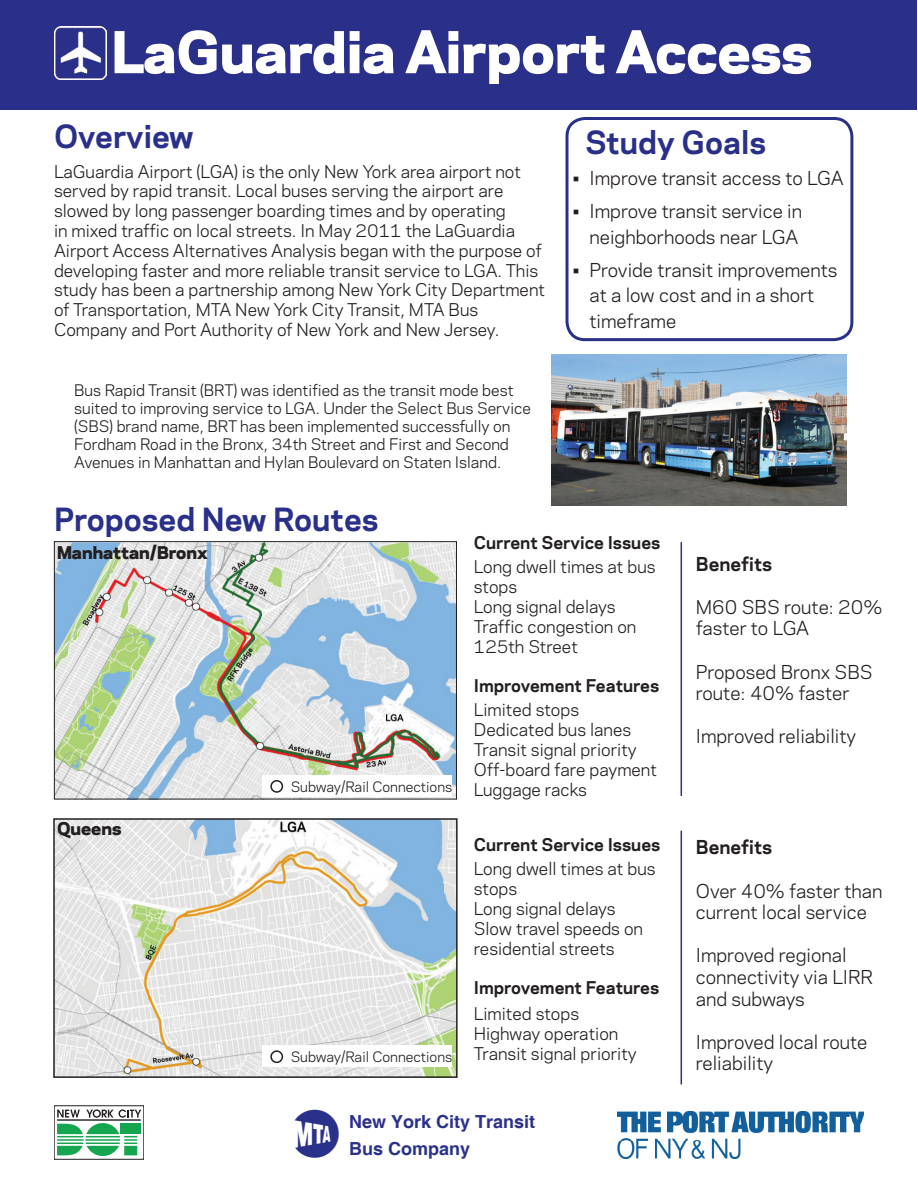
<style>
.page{position:relative;width:918px;height:1188px;background:#fff}
.page>*{position:absolute;margin:0;border:0;box-sizing:border-box;transform-origin:0 0}
.t1{font:800 54px "Galaxie Polaris";color:#fff}
.t2{font:700 30px "Galaxie Polaris";color:#2a3089}
.t3{font:18px/21.6px "Galaxie Polaris";color:#231f20}
.t4{font:700 18px/27px "Helvetica";color:#2a318a}
.t5{font:700 18px "Galaxie Polaris";color:#231f20}
.t6{font:16.5px/19.8px "Galaxie Polaris";color:#231f20}
.t7{font:700 16.5px "Galaxie Polaris";color:#231f20}
.t8{font:800 16.5px "Galaxie Polaris";color:#231f20}
.t9{font:15px/18px "Galaxie Polaris";color:#231f20}
.t10{font:13.5px "Galaxie Polaris";color:#231f20}
</style>
<div class="page">
<div style="left:1px;top:1px;width:916px;height:109px;background:#2a3089"></div>
<div style="left:54px;top:1106px;width:90px;height:54px;border:1px solid #231f20"></div>
<svg style="left:57px;top:1109px;width:84px;height:47px"></svg>
<img style="left:617px;top:1112px;width:247px;height:46px">
<img style="left:54px;top:27px;width:53px;height:53px">
<div style="left:566px;top:117px;width:287px;height:224px;border:3px solid #2a3089;border-radius:18px"></div>
<img style="left:551px;top:355px;width:296px;height:150px">
<hr style="left:681px;top:542px;width:1px;height:254px;background:#2a3089">
<hr style="left:681px;top:831px;width:1px;height:253px;background:#2a3089">
<img style="left:56px;top:543px;width:399px;height:254px">
<div style="left:54px;top:541px;width:403px;height:258px;border:1px solid #231f20"></div>
<img style="left:56px;top:821px;width:399px;height:254px">
<div style="left:53px;top:818px;width:405px;height:260px;border:2px solid #231f20"></div>
<div style="left:262px;top:775px;width:190px;height:22px;background:#fff"></div>
<div style="left:262px;top:1046px;width:190px;height:21px;background:#fff"></div>
<div style="left:270px;top:780px;width:13px;height:13px;border:2px solid #231f20;border-radius:50%"></div>
<div style="left:270px;top:1050px;width:13px;height:13px;border:2px solid #231f20;border-radius:50%"></div>
<h1 class="t1" style="left:112px;top:12px;width:702px">LaGuardia Airport Access</h1>
<h2 class="t2" style="left:54px;top:114px;width:141px">Overview</h2>
<h2 class="t2" style="left:585px;top:120px;width:183px">Study Goals</h2>
<p class="t6" style="left:54px;top:160px;width:493px">LaGuardia Airport (LGA) is the only New York area airport not served by rapid transit. Local buses serving the airport are slowed by long passenger boarding times and by operating<br>in mixed traffic on local streets. In May 2011 the LaGuardia Airport Access Alternatives Analysis began with the purpose of developing faster and more reliable transit service to LGA. This study has been a partnership among New York City Department of Transportation, MTA New York City Transit, MTA Bus Company and Port Authority of New York and New Jersey.</p>
<p class="t3" style="left:573px;top:167px;width:272px">• Improve transit access to LGA</p>
<p class="t3" style="left:573px;top:198px;width:231px;line-height:25.5px;text-align:right">• Improve transit service in neighborhoods near LGA</p>
<p class="t3" style="left:590px;top:256px;width:250px;line-height:25.5px;text-indent:-17px">• Provide transit improvements at a low cost and in a short timeframe</p>
<p class="t9" style="left:74px;top:380px;width:458px">Bus Rapid Transit (BRT) was identified as the transit mode best suited to improving service to LGA. Under the Select Bus Service (SBS) brand name, BRT has been implemented successfully on Fordham Road in the Bronx, 34th Street and First and Second Avenues in Manhattan and Hylan Boulevard on Staten Island.</p>
<h2 class="t2" style="left:54px;top:497px;width:326px">Proposed New Routes</h2>
<p class="t8" style="left:57px;top:540px;width:152px">Manhattan/Bronx</p>
<p class="t8" style="left:57px;top:816px;width:66px">Queens</p>
<p class="t10" style="left:291px;top:777px;width:163px">Subway/Rail Connections</p>
<p class="t10" style="left:291px;top:1047px;width:163px">Subway/Rail Connections</p>
<p class="t7" style="left:474px;top:530px;width:188px">Current Service Issues</p>
<p class="t6" style="left:474px;top:556px;width:183px">Long dwell times at bus stops<br>Long signal delays<br>Traffic congestion on<br>125th Street</p>
<p class="t7" style="left:474px;top:673px;width:187px">Improvement Features</p>
<p class="t6" style="left:474px;top:699px;width:185px">Limited stops<br>Dedicated bus lanes<br>Transit signal priority<br>Off-board fare payment<br>Luggage racks</p>
<p class="t7" style="left:474px;top:832px;width:188px">Current Service Issues</p>
<p class="t6" style="left:474px;top:858px;width:183px">Long dwell times at bus stops<br>Long signal delays<br>Slow travel speeds on residential streets</p>
<p class="t7" style="left:474px;top:975px;width:187px">Improvement Features</p>
<p class="t6" style="left:474px;top:1003px;width:165px">Limited stops<br>Highway operation<br>Transit signal priority</p>
<p class="t4" style="left:349px;top:1109px;width:188px">New York City Transit<br>Bus Company</p>
<p class="t5" style="left:696px;top:550px;width:78px">Benefits</p>
<p class="t3" style="left:696px;top:595px;width:188px">M60 SBS route: 20% faster to LGA</p>
<p class="t3" style="left:696px;top:660px;width:178px">Proposed Bronx SBS route: 40% faster</p>
<p class="t3" style="left:696px;top:725px;width:162px">Improved reliability</p>
<p class="t5" style="left:696px;top:834px;width:78px">Benefits</p>
<p class="t3" style="left:696px;top:879px;width:188px">Over 40% faster than current local service</p>
<p class="t3" style="left:696px;top:944px;width:179px">Improved regional connectivity via LIRR and subways</p>
<p class="t3" style="left:696px;top:1030px;width:173px">Improved local route reliability</p>
</div>
